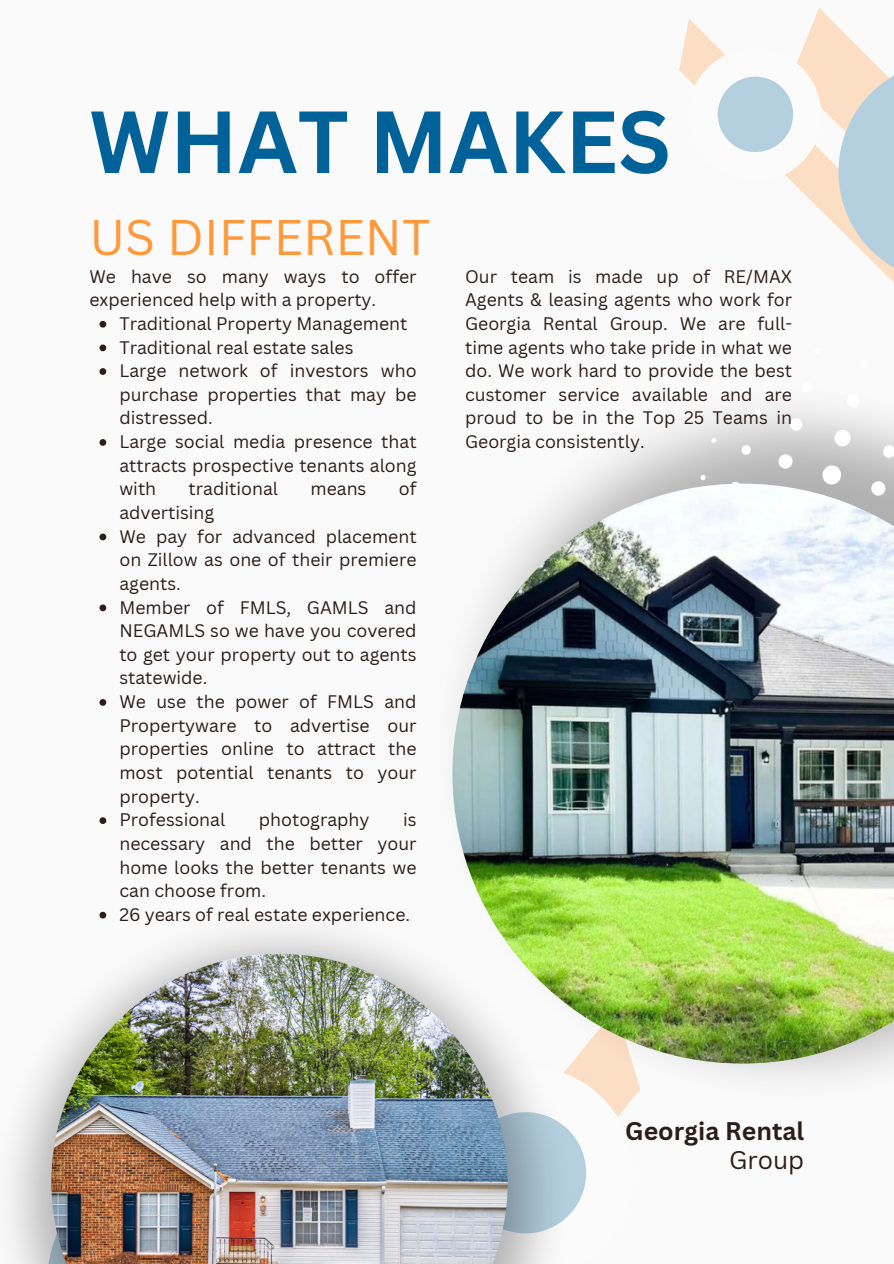
<style>
.page{position:relative;width:894px;height:1264px;background:#fff}
.page>*{position:absolute;margin:0;border:0;box-sizing:border-box;transform-origin:0 0}
.t1{font:700 86.1px "Canva Sans";color:#006298}
.t2{font:48.75px "Canva Sans";color:#ff993b}
.t3{font:700 24.75px "Canva Sans";color:#2d1c1c}
.t4{font:24.75px "Canva Sans";color:#2d1c1c}
.t5{font:17.7px/23.7px "Canva Sans";color:#2d1c1c;text-align:justify}
</style>
<div class="page">
<div style="left:0;top:0;width:893px;height:1263px;background:#fafafa"></div>
<img style="left:13px;top:788px;width:678px;height:475px">
<svg style="left:657px;top:8px;width:237px;height:730px"></svg>
<img style="left:452px;top:483px;width:441px;height:580px">
<img style="left:51px;top:953px;width:456px;height:310px">
<svg style="left:99px;top:321px;width:7px;height:6px"></svg>
<svg style="left:99px;top:344px;width:7px;height:7px"></svg>
<svg style="left:99px;top:368px;width:7px;height:7px"></svg>
<svg style="left:99px;top:439px;width:7px;height:7px"></svg>
<svg style="left:99px;top:533px;width:7px;height:7px"></svg>
<svg style="left:99px;top:604px;width:7px;height:7px"></svg>
<svg style="left:99px;top:699px;width:7px;height:6px"></svg>
<svg style="left:99px;top:817px;width:7px;height:7px"></svg>
<svg style="left:99px;top:911px;width:7px;height:7px"></svg>
<h2 class="t1" style="left:89px;top:81px;width:583px">WHAT MAKES</h2>
<p class="t2" style="left:89px;top:203px;width:342px">US DIFFERENT</p>
<p class="t5" style="left:89px;top:264px;width:328px">We have so many ways to offer experienced help with a property.</p>
<p class="t5" style="left:119px;top:311px;width:289px">Traditional Property Management</p>
<p class="t5" style="left:119px;top:335px;width:235px">Traditional real estate sales</p>
<h3 class="t5" style="left:119px;top:358px;width:298px">Large network of investors who purchase properties that may be distressed.</h3>
<h4 class="t5" style="left:119px;top:429px;width:298px">Large social media presence that attracts prospective tenants along with</h4>
<h4 class="t5" style="left:189px;top:476px;width:91px">traditional</h4>
<h4 class="t5" style="left:310px;top:476px;width:57px">means</h4>
<h4 class="t5" style="left:399px;top:476px;width:19px">of</h4>
<h4 class="t5" style="left:119px;top:500px;width:96px">advertising</h4>
<p class="t5" style="left:119px;top:524px;width:298px">We pay for advanced placement on Zillow as one of their premiere agents.</p>
<p class="t5" style="left:119px;top:595px;width:298px">Member of FMLS, GAMLS and NEGAMLS so we have you covered to get your property out to agents statewide.</p>
<p class="t5" style="left:119px;top:689px;width:298px">We use the power of FMLS and Propertyware to advertise our properties online to attract the most potential tenants to your property.</p>
<p class="t5" style="left:119px;top:807px;width:107px">Professional</p>
<p class="t5" style="left:259px;top:807px;width:112px">photography</p>
<p class="t5" style="left:119px;top:807px;width:298px;text-indent:283px">is necessary and the better your home looks the better tenants we can choose from.</p>
<p class="t5" style="left:119px;top:902px;width:292px">26 years of real estate experience.</p>
<p class="t5" style="left:465px;top:264px;width:328px">Our team is made up of RE/MAX Agents &amp; leasing agents who work for Georgia Rental Group. We are full&shy;time agents who take pride in what we do. We work hard to provide the best customer service available and are proud to be in the Top 25 Teams in Georgia consistently.</p>
<p class="t3" style="left:625px;top:1113px;width:180px">Georgia Rental</p>
<p class="t4" style="left:728px;top:1142px;width:77px">Group</p>
</div>
